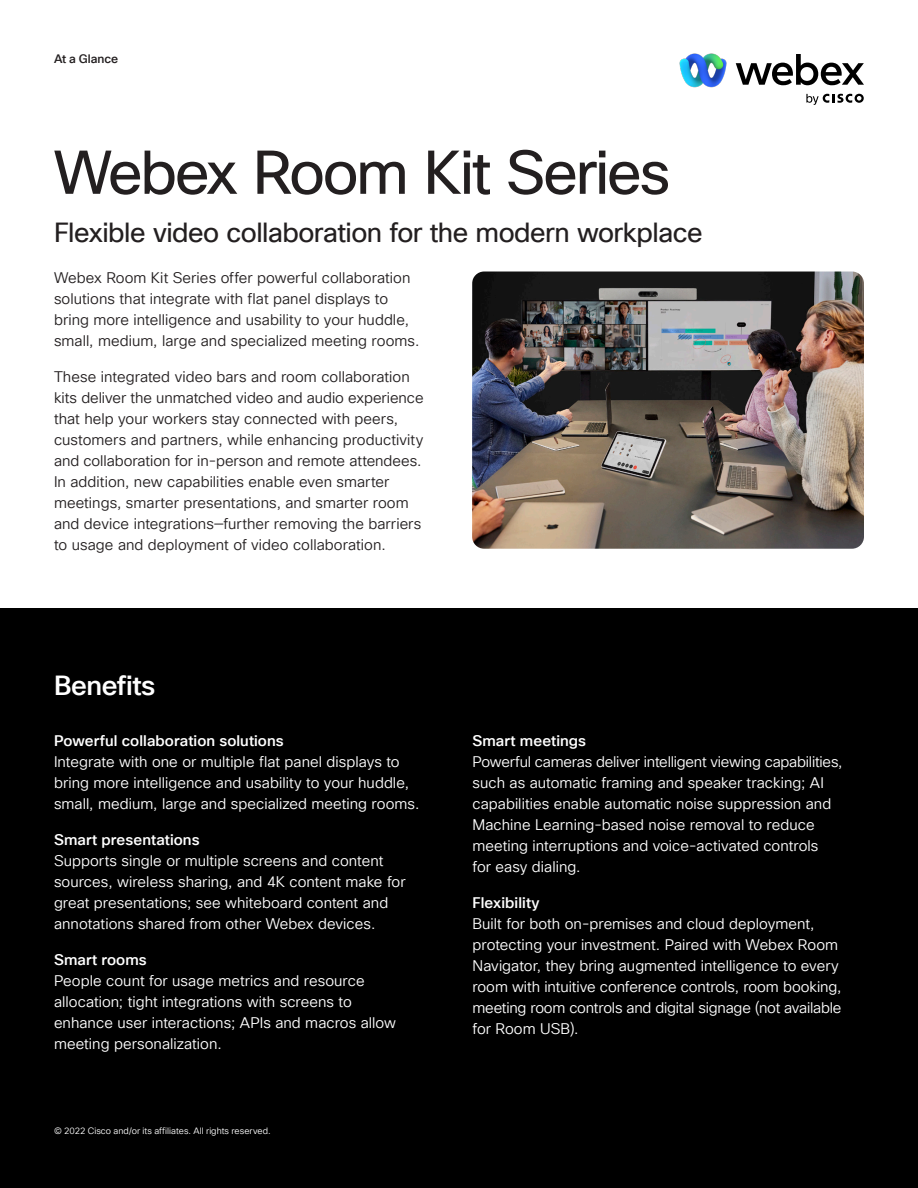
<style>
.page{position:relative;width:918px;height:1188px;background:#fff}
.page>*{position:absolute;margin:0;border:0;box-sizing:border-box;transform-origin:0 0}
.H2_Headline{font:60px "Cisco Sans TT";letter-spacing:-.035em;color:#231f20}
.H4_Subtitle{font:27px "Cisco Sans TT";letter-spacing:-.02em;color:#231f20}
.H4_Subtitle-2{font:500 27px "Cisco Sans TT";letter-spacing:-.015em;color:#fff}
.Body{font:15px/21px "Cisco Sans TT Light";letter-spacing:.005em;color:#fff}
.Body-2{font:15px/21px "Cisco Sans TT Light";letter-spacing:.005em;color:#231f20}
.t1{font:500 12px "Cisco Sans TT";letter-spacing:-.005em;color:#231f20}
.t2{font:9px "Cisco Sans TT Light";letter-spacing:.005em;color:#fff}
.s1{font-family:"Cisco Sans TT";font-weight:500}
</style>
<div class="page">
<div style="left:0;top:608px;width:918px;height:580px;background:#000"></div>
<img style="left:472px;top:272px;width:392px;height:277px">
<img style="left:679px;top:53px;width:48px;height:35px">
<svg style="left:736px;top:54px;width:128px;height:31px"></svg>
<svg style="left:806px;top:94px;width:58px;height:11px"></svg>
<p class="t1" style="left:54px;top:51px;width:66px">At a Glance</p>
<p class="H2_Headline" style="left:54px;top:134px;width:618px">Webex Room Kit Series</p>
<p class="H4_Subtitle" style="left:54px;top:215px;width:650px">Flexible video collaboration for the modern workplace</p>
<p class="Body-2" style="left:54px;top:268px;width:367px">Webex Room Kit Series offer powerful collaboration solutions that integrate with flat panel displays to bring more intelligence and usability to your huddle, small, medium, large and specialized meeting rooms.</p>
<p class="Body-2" style="left:54px;top:367px;width:371px">These integrated video bars and room collaboration kits deliver the unmatched video and audio experience that help your workers stay connected with peers, customers and partners, while enhancing productivity and collaboration for in-person and remote attendees.<br>In addition, new capabilities enable even smarter meetings, smarter presentations, and smarter room and device integrations—further removing the barriers to usage and deployment of video collaboration.</p>
<p class="H4_Subtitle-2" style="left:54px;top:668px;width:103px">Benefits</p>
<p class="Body" style="left:54px;top:731px;width:367px"><span class="s1">Powerful collaboration solutions<br></span>Integrate with one or multiple flat panel displays to bring more intelligence and usability to your huddle, small, medium, large and specialized meeting rooms.</p>
<p class="Body" style="left:54px;top:830px;width:353px"><span class="s1">Smart presentations<br></span>Supports single or multiple screens and content sources, wireless sharing, and 4K content make for great presentations; see whiteboard content and annotations shared from other Webex devices.</p>
<p class="Body" style="left:54px;top:950px;width:344px"><span class="s1">Smart rooms<br></span>People count for usage metrics and resource allocation; tight integrations with screens to enhance user interactions; APIs and macros allow meeting personalization.</p>
<p class="t2" style="left:54px;top:1125px;width:218px">© 2022 Cisco and/or its affiliates. All rights reserved.</p>
<p class="Body" style="left:472px;top:731px;width:372px"><span class="s1">Smart meetings<br></span>Powerful cameras deliver intelligent viewing capabilities, such as automatic framing and speaker tracking; AI capabilities enable automatic noise suppression and Machine Learning-based noise removal to reduce meeting interruptions and voice-activated controls<br>for easy dialing.</p>
<p class="Body" style="left:472px;top:893px;width:371px"><span class="s1">Flexibility<br></span>Built for both on-premises and cloud deployment, protecting your investment. Paired with Webex Room Navigator, they bring augmented intelligence to every room with intuitive conference controls, room booking, meeting room controls and digital signage (not available for Room USB).</p>
</div>
